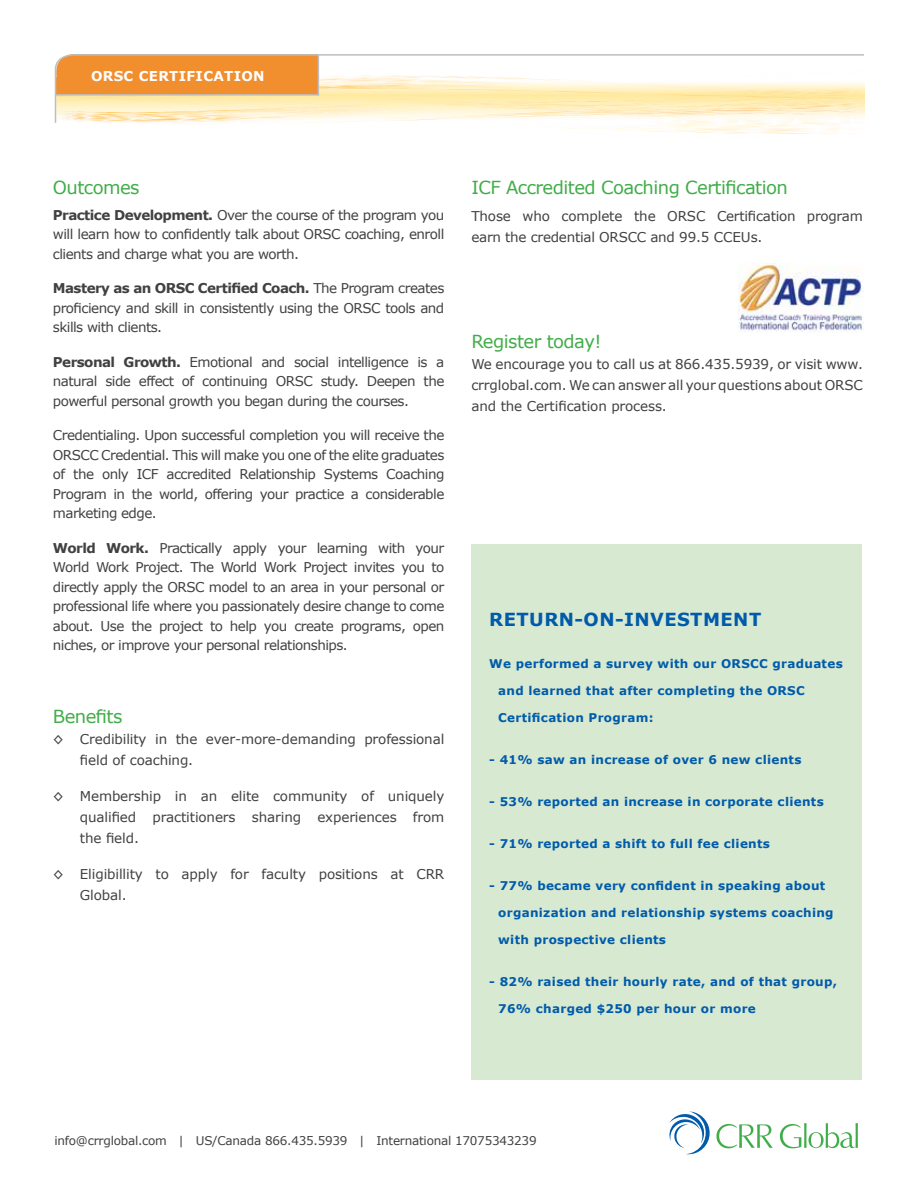
<style>
.page{position:relative;width:918px;height:1188px;background:#fff}
.page>*{position:absolute;margin:0;border:0;box-sizing:border-box;transform-origin:0 0}
.t1{font:18px "Verdana";letter-spacing:-.03em;color:#41ad49}
.t2{font:700 18px "Verdana";letter-spacing:.025em;color:#005baa}
.t3{font:13.5px/19.5px "Verdana";letter-spacing:-.02em;color:#414042;text-align:justify}
.t4{font:700 13.5px "Verdana";letter-spacing:.025em;color:#fff}
.t5{font:700 12px "Verdana";letter-spacing:.025em;color:#005baa}
.t6{font:12px "Verdana";letter-spacing:-.02em;color:#414042}
.s1{font-weight:700}
</style>
<div class="page">
<svg style="left:568px;top:124px;width:272px;height:11px"></svg>
<svg style="left:54px;top:54px;width:811px;height:70px"></svg>
<svg style="left:780px;top:1123px;width:78px;height:25px"></svg>
<svg style="left:669px;top:1111px;width:104px;height:44px"></svg>
<img style="left:738px;top:264px;width:126px;height:68px">
<div style="left:471px;top:545px;width:391px;height:535px;background:#d8e9d2"></div>
<p class="t4" style="left:91px;top:67px;width:175px">ORSC CERTIFICATION</p>
<h1 class="t1" style="left:53px;top:176px;width:88px">Outcomes</h1>
<p class="t3" style="left:53px;top:205px;width:393px"><span class="s1">Practice Development.</span> Over the course of the program you will learn how to confidently talk about ORSC coaching, enroll clients and charge what you are worth.</p>
<p class="t3" style="left:53px;top:278px;width:393px"><span class="s1">Mastery as an ORSC Certified Coach.</span> The Program creates proficiency and skill in consistently using the ORSC tools and skills with clients.</p>
<p class="t3" style="left:53px;top:352px;width:393px"><span class="s1">Personal Growth.</span> Emotional and social intelligence is a natural side effect of continuing ORSC study. Deepen the powerful personal growth you began during the courses.</p>
<p class="t3" style="left:53px;top:425px;width:393px">Credentialing. Upon successful completion you will receive the ORSCC Credential. This will make you one of the elite graduates of the only ICF accredited Relationship Systems Coaching Program in the world, offering your practice a considerable marketing edge.</p>
<p class="t3" style="left:53px;top:538px;width:393px"><span class="s1">World Work.</span> Practically apply your learning with your World Work Project. The World Work Project invites you to directly apply the ORSC model to an area in your personal or professional life where you passionately desire change to come about. Use the project to help you create programs, open niches, or improve your personal relationships.</p>
<h1 class="t1" style="left:53px;top:705px;width:71px">Benefits</h1>
<p class="t3" style="left:80px;top:728px;width:366px;line-height:21px;text-indent:-27px">◊ Credibility in the ever-more-demanding professional field of coaching.</p>
<p class="t3" style="left:80px;top:785px;width:366px;line-height:21px;text-indent:-27px">◊ Membership in an elite community of uniquely qualified practitioners sharing experiences from the field.</p>
<p class="t3" style="left:80px;top:863px;width:366px;line-height:21px;text-indent:-27px">◊ Eligibillity to apply for faculty positions at CRR<br>Global.</p>
<h1 class="t1" style="left:471px;top:176px;width:318px">ICF Accredited Coaching Certification</h1>
<p class="t3" style="left:471px;top:205px;width:393px;line-height:21px">Those who complete the ORSC Certification program earn the credential ORSCC and 99.5 CCEUs.</p>
<h1 class="t1" style="left:471px;top:330px;width:132px">Register today!</h1>
<p class="t3" style="left:471px;top:353px;width:393px;line-height:21px">We encourage you to call us at 866.435.5939, or visit www. crrglobal.com. We can answer all your questions about ORSC and the Certification process.</p>
<h1 class="t2" style="left:489px;top:608px;width:274px">RETURN-ON-INVESTMENT</h1>
<p class="t5" style="left:489px;top:656px;width:355px">We performed a survey with our ORSCC graduates</p>
<p class="t5" style="left:498px;top:683px;width:308px">and learned that after completing the ORSC</p>
<p class="t5" style="left:498px;top:710px;width:157px">Certification Program:</p>
<p class="t5" style="left:489px;top:752px;width:314px">- 41% saw an increase of over 6 new clients</p>
<p class="t5" style="left:489px;top:794px;width:336px">- 53% reported an increase in corporate clients</p>
<p class="t5" style="left:489px;top:836px;width:282px">- 71% reported a shift to full fee clients</p>
<p class="t5" style="left:489px;top:878px;width:338px">- 77% became very confident in speaking about</p>
<p class="t5" style="left:498px;top:905px;width:337px">organization and relationship systems coaching</p>
<p class="t5" style="left:498px;top:932px;width:169px">with prospective clients</p>
<p class="t5" style="left:489px;top:974px;width:349px">- 82% raised their hourly rate, and of that group,</p>
<p class="t5" style="left:498px;top:1001px;width:259px">76% charged $250 per hour or more</p>
<p class="t6" style="left:55px;top:1133px;width:484px">info@crrglobal.com | US/Canada 866.435.5939 | International 17075343239</p>
</div>
